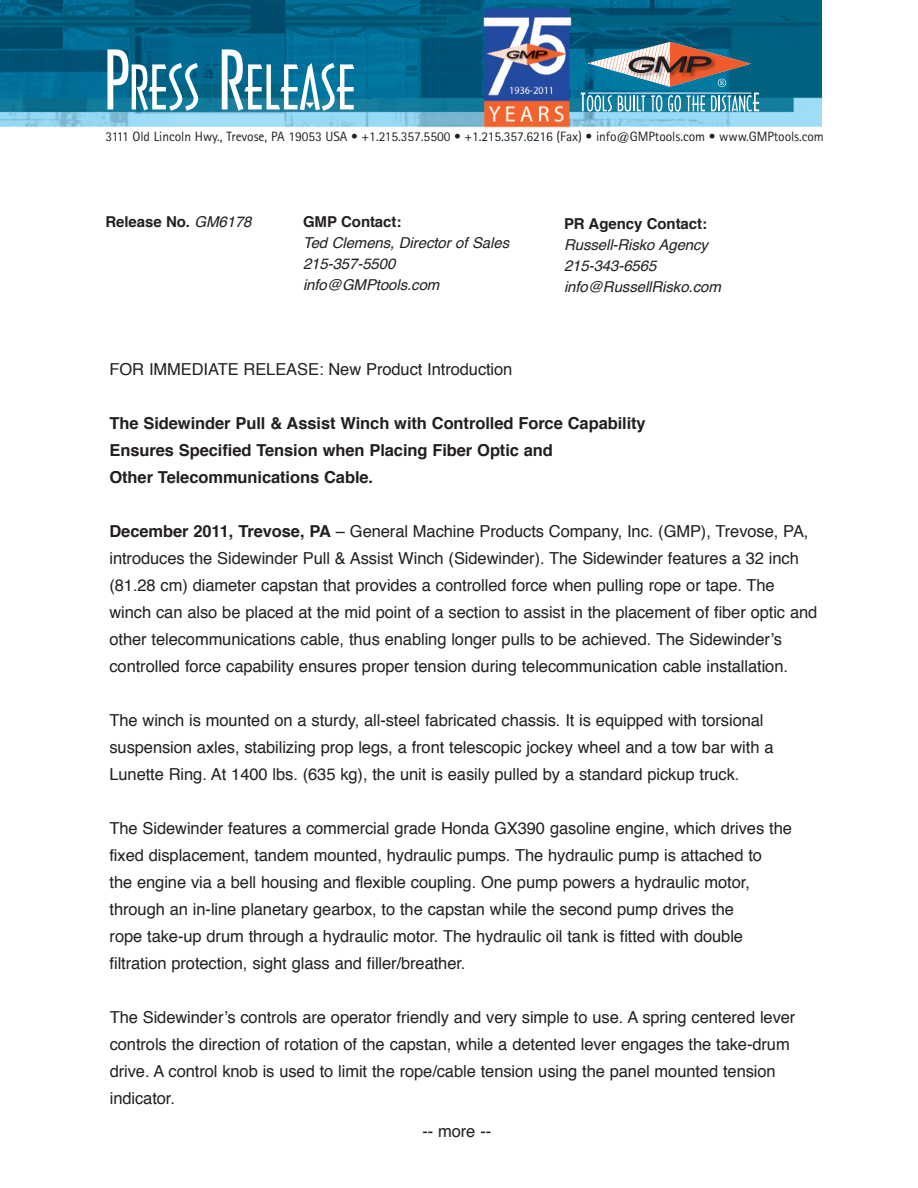
<style>
.page{position:relative;width:918px;height:1188px;background:#fff}
.page>*{position:absolute;margin:0;border:0;box-sizing:border-box;transform-origin:0 0}
.t1{font:58.5px "Arquitectura";letter-spacing:-.015em;color:#fff}
.t2{font:16.5px/27px "Helvetica";letter-spacing:-.005em;color:#231f20}
.t3{font:700 16.5px/27px "Helvetica";letter-spacing:-.005em;color:#231f20}
.t4{font:italic 15px/21px "Helvetica";letter-spacing:-.005em;color:#231f20}
.t5{font:700 15px "Helvetica";letter-spacing:-.005em;color:#231f20}
.t6{font:13.5px "Rotis Sans Serif";letter-spacing:-.005em;color:#231f20}
.s1{font-size:78px}
.s2{font-weight:400;font-style:italic}
.s3{font-weight:700}
</style>
<div class="page">
<img style="left:0;top:0;width:822px;height:127px">
<svg style="left:580px;top:93px;width:32px;height:19px"></svg>
<svg style="left:618px;top:95px;width:27px;height:17px"></svg>
<svg style="left:651px;top:95px;width:11px;height:17px"></svg>
<svg style="left:668px;top:95px;width:13px;height:17px"></svg>
<svg style="left:687px;top:95px;width:18px;height:16px"></svg>
<svg style="left:711px;top:93px;width:48px;height:19px"></svg>
<svg style="left:587px;top:42px;width:164px;height:45px;background:#657880"></svg>
<h1 class="t1" style="left:104px;top:55px;width:253px"><span class="s1">P</span>RESS <span class="s1">R</span>ELEASE</h1>
<p class="t6" style="left:106px;top:132px;width:720px">3111 Old Lincoln Hwy., Trevose, PA 19053 USA • +1.215.357.5500 • +1.215.357.6216 (Fax) • info@GMPtools.com • www.GMPtools.com</p>
<p class="t5" style="left:106px;top:216px;width:148px">Release No. <span class="s2">GM6178</span></p>
<p class="t5" style="left:303px;top:216px;width:100px">GMP Contact:</p>
<p class="t4" style="left:303px;top:234px;width:208px">Ted Clemens, Director of Sales<br>215-357-5500 info@GMPtools.com</p>
<p class="t2" style="left:110px;top:357px;width:404px">FOR IMMEDIATE RELEASE: New Product Introduction</p>
<p class="t5" style="left:564px;top:217px;width:145px">PR Agency Contact:</p>
<p class="t4" style="left:564px;top:235px;width:158px">Russell-Risko Agency<br>215-343-6565 info@RussellRisko.com</p>
<p class="t3" style="left:109px;top:411px;width:538px">The Sidewinder Pull &amp; Assist Winch with Controlled Force Capability<br>Ensures Specified Tension when Placing Fiber Optic and<br>Other Telecommunications Cable.</p>
<p class="t2" style="left:109px;top:519px;width:709px"><span class="s3">December 2011, Trevose, PA</span> – General Machine Products Company, Inc. (GMP), Trevose, PA, introduces the Sidewinder Pull &amp; Assist Winch (Sidewinder). The Sidewinder features a 32 inch (81.28 cm) diameter capstan that provides a controlled force when pulling rope or tape. The winch can also be placed at the mid point of a section to assist in the placement of fiber optic and other telecommunications cable, thus enabling longer pulls to be achieved. The Sidewinder’s controlled force capability ensures proper tension during telecommunication cable installation.</p>
<p class="t2" style="left:109px;top:708px;width:666px">The winch is mounted on a sturdy, all-steel fabricated chassis. It is equipped with torsional suspension axles, stabilizing prop legs, a front telescopic jockey wheel and a tow bar with a<br>Lunette Ring. At 1400 lbs. (635 kg), the unit is easily pulled by a standard pickup truck.</p>
<p class="t2" style="left:109px;top:816px;width:684px">The Sidewinder features a commercial grade Honda GX390 gasoline engine, which drives the fixed displacement, tandem mounted, hydraulic pumps. The hydraulic pump is attached to<br>the engine via a bell housing and flexible coupling. One pump powers a hydraulic motor, through an in-line planetary gearbox, to the capstan while the second pump drives the<br>rope take-up drum through a hydraulic motor. The hydraulic oil tank is fitted with double filtration protection, sight glass and filler/breather.</p>
<p class="t2" style="left:110px;top:1005px;width:687px">The Sidewinder’s controls are operator friendly and very simple to use. A spring centered lever controls the direction of rotation of the capstan, while a detented lever engages the take-drum drive. A control knob is used to limit the rope/cable tension using the panel mounted tension indicator.</p>
<p class="t2" style="left:422px;top:1119px;width:70px">-- more --</p>
</div>
